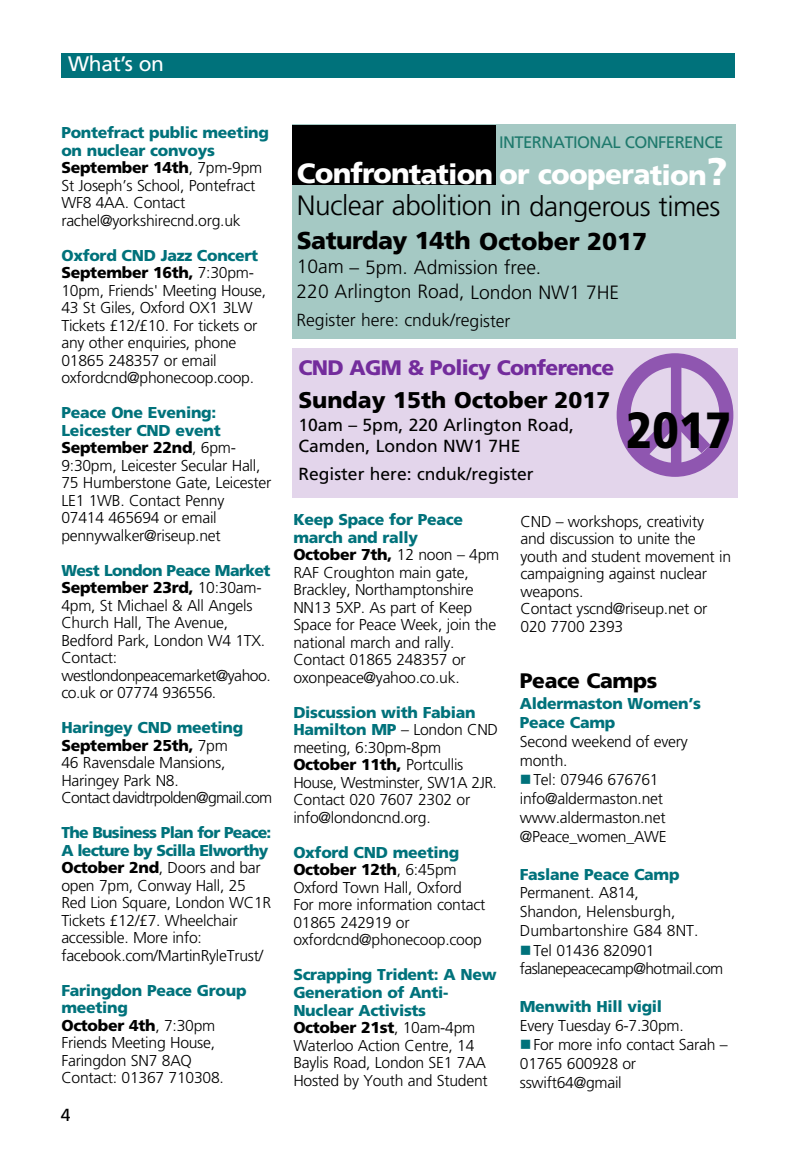
<style>
.page{position:relative;width:794px;height:1166px;background:#fff}
.page>*{position:absolute;margin:0;border:0;box-sizing:border-box;transform-origin:0 0}
.t1{font:900 50.75px "Frutiger";color:#000;scale:.85 1}
.t2{font:300 28px/31.5px "Frutiger";letter-spacing:-.02em;color:#000}
.t3{font:900 24.5px "Frutiger";letter-spacing:-.02em;color:#000}
.t4{font:900 22.75px "Frutiger";color:#000}
.t5{font:900 21px "Frutiger";letter-spacing:-.03em;color:#732c9c}
.t6{font:900 21px "Frutiger";letter-spacing:-.02em;color:#000}
.t7{font:21px "Frutiger";letter-spacing:-.015em;color:#fff}
.t8{font:300 19.25px/24.5px "Frutiger";letter-spacing:-.005em;color:#000}
.t9{font:17.5px/21px "Frutiger";color:#000}
.t10{font:300 17.5px "Frutiger";letter-spacing:-.005em;color:#000}
.t11{font:16.62px "Frutiger";letter-spacing:-.035em;color:#1e796c}
.t12{font:300 15.75px/17.5px "Frutiger";letter-spacing:-.015em;color:#000}
.t13{font:900 15.75px/18.9px "Frutiger";letter-spacing:-.02em;color:#00727b}
.t14{font:300 15.75px/18.7px "Frutiger";letter-spacing:-.04em;color:#000}
.s1{font-weight:900;color:#00727b}
.s2{font-weight:900}
.s3{font-weight:900;color:#fff}
.s4{font-weight:900;font-size:38.5px;color:#fff}
.s5{color:#00727b}
</style>
<div class="page">
<div style="left:62px;top:53px;width:673px;height:25px;background:#00727b"></div>
<div style="left:292px;top:125px;width:444px;height:214px;background:#a5c9c4"></div>
<div style="left:292px;top:125px;width:203px;height:60px;background:#000"></div>
<div style="left:292px;top:348px;width:445px;height:149px;background:#e3d5eb"></div>
<svg style="left:616px;top:353px;width:117px;height:124px"></svg>
<h3 class="t7" style="left:68px;top:55px;width:97px">What’s on</h3>
<p class="t12" style="left:61px;top:125px;width:209px"><span class="s1">Pontefract public meeting on nuclear convoys<br></span><span class="s2">September 14th</span>, 7pm-9pm<br>St Joseph’s School, Pontefract<br>WF8 4AA. Contact rachel@yorkshirecnd.org.uk</p>
<p class="t12" style="left:61px;top:248px;width:206px"><span class="s1">Oxford CND Jazz Concert<br></span><span class="s2">September 16th,</span> 7:30pm-<br>10pm, Friends' Meeting House,<br>43 St Giles, Oxford OX1 3LW<br>Tickets £12/£10. For tickets or any other enquiries, phone<br>01865 248357 or email oxfordcnd@phonecoop.coop.</p>
<p class="t12" style="left:61px;top:405px;width:211px"><span class="s1">Peace One Evening:<br>Leicester CND event<br></span><span class="s2">September 22nd</span>, 6pm-<br>9:30pm, Leicester Secular Hall,<br>75 Humberstone Gate, Leicester<br>LE1 1WB. Contact Penny<br>07414 465694 or email pennywalker@riseup.net</p>
<p class="t12" style="left:61px;top:563px;width:211px"><span class="s1">West London Peace Market<br></span><span class="s2">September 23rd,</span> 10:30am-<br>4pm, St Michael &amp; All Angels<br>Church Hall, The Avenue,<br>Bedford Park, London W4 1TX.<br>Contact: westlondonpeacemarket@yahoo. co.uk or 07774 936556.</p>
<p class="t12" style="left:61px;top:720px;width:212px"><span class="s1">Haringey CND meeting<br></span><span class="s2">September 25th,</span> 7pm<br>46 Ravensdale Mansions,<br>Haringey Park N8.<br>Contact davidtrpolden@gmail.com</p>
<p class="t12" style="left:61px;top:825px;width:212px"><span class="s1">The Business Plan for Peace:<br>A lecture by Scilla Elworthy<br></span><span class="s2">October 2nd</span>, Doors and bar open 7pm, Conway Hall, 25<br>Red Lion Square, London WC1R<br>Tickets £12/£7. Wheelchair accessible. More info: facebook.com/MartinRyleTrust/</p>
<p class="t12" style="left:61px;top:983px;width:187px"><span class="s1">Faringdon Peace Group meeting<br></span><span class="s2">October 4th</span>, 7:30pm<br>Friends Meeting House,<br>Faringdon SN7 8AQ<br>Contact: 01367 710308.</p>
<p class="t9" style="left:61px;top:1106px;width:11px">4</p>
<p class="t11" style="left:499px;top:135px;width:226px">INTERNATIONAL CONFERENCE</p>
<h2 class="t2" style="left:297px;top:161px;width:432px"><span class="s3">Confrontation or cooperation</span><span class="s4">?<br></span>Nuclear abolition in dangerous times</h2>
<h3 class="t3" style="left:297px;top:231px;width:352px">Saturday 14th October 2017</h3>
<p class="t8" style="left:296px;top:256px;width:324px">10am – 5pm. Admission free.<br>220 Arlington Road, London NW1 7HE</p>
<p class="t10" style="left:296px;top:313px;width:215px">Register here: cnduk/register</p>
<h3 class="t5" style="left:298px;top:359px;width:317px">CND AGM &amp; Policy Conference</h3>
<h3 class="t4" style="left:298px;top:391px;width:313px">Sunday 15th October 2017</h3>
<p class="t9" style="left:298px;top:416px;width:277px">10am – 5pm, 220 Arlington Road,<br>Camden, London NW1 7HE</p>
<p class="t9" style="left:298px;top:465px;width:237px">Register here: cnduk/register</p>
<h1 class="t1" style="left:626px;top:410px;width:126px">2017</h1>
<p class="t12" style="left:293px;top:512px;width:207px"><span class="s1">Keep Space for Peace march and rally<br></span><span class="s2">October 7th,</span> 12 noon – 4pm<br>RAF Croughton main gate,<br>Brackley, Northamptonshire<br>NN13 5XP. As part of Keep<br>Space for Peace Week, join the national march and rally.<br>Contact 01865 248357 or oxonpeace@yahoo.co.uk.</p>
<p class="t12" style="left:293px;top:705px;width:206px"><span class="s1">Discussion with Fabian<br>Hamilton MP</span> – London CND meeting, 6:30pm-8pm<br><span class="s2">October 11th,</span> Portcullis<br>House, Westminster, SW1A 2JR.<br>Contact 020 7607 2302 or info@londoncnd.org.</p>
<p class="t12" style="left:293px;top:845px;width:193px"><span class="s1">Oxford CND meeting<br></span><span class="s2">October 12th</span>, 6:45pm<br>Oxford Town Hall, Oxford<br>For more information contact<br>01865 242919 or oxfordcnd@phonecoop.coop</p>
<p class="t12" style="left:293px;top:967px;width:205px"><span class="s1">Scrapping Trident: A New<br>Generation of Anti-<br>Nuclear Activists<br></span><span class="s2">October 21st</span>, 10am-4pm<br>Waterloo Action Centre, 14<br>Baylis Road, London SE1 7AA<br>Hosted by Youth and Student</p>
<p class="t12" style="left:520px;top:514px;width:212px">CND – workshops, creativity and discussion to unite the youth and student movement in campaigning against nuclear weapons.<br>Contact yscnd@riseup.net or<br>020 7700 2393</p>
<h3 class="t6" style="left:520px;top:672px;width:139px">Peace Camps</h3>
<p class="t13" style="left:520px;top:696px;width:183px">Aldermaston Women’s<br>Peace Camp</p>
<p class="t12" style="left:520px;top:733px;width:169px;line-height:18.9px">Second weekend of every month.</p>
<p class="t12" style="left:520px;top:771px;width:148px;line-height:18.9px"><span class="s5">■</span>Tel: 07946 676761 info@aldermaston.net www.aldermaston.net @Peace_women_AWE</p>
<p class="t13" style="left:520px;top:866px;width:161px">Faslane Peace Camp</p>
<p class="t12" style="left:520px;top:885px;width:180px;line-height:18.9px">Permanent. A814,<br>Shandon, Helensburgh,<br>Dumbartonshire G84 8NT.</p>
<p class="t14" style="left:520px;top:942px;width:205px"><span class="s5">■</span>Tel 01436 820901 faslanepeacecamp@hotmail.com</p>
<p class="t13" style="left:520px;top:998px;width:144px">Menwith Hill vigil</p>
<p class="t12" style="left:520px;top:1018px;width:165px">Every Tuesday 6-7.30pm.</p>
<p class="t12" style="left:520px;top:1036px;width:209px;line-height:18.7px"><span class="s5">■</span>For more info contact Sarah –<br>01765 600928 or sswift64@gmail</p>
</div>
